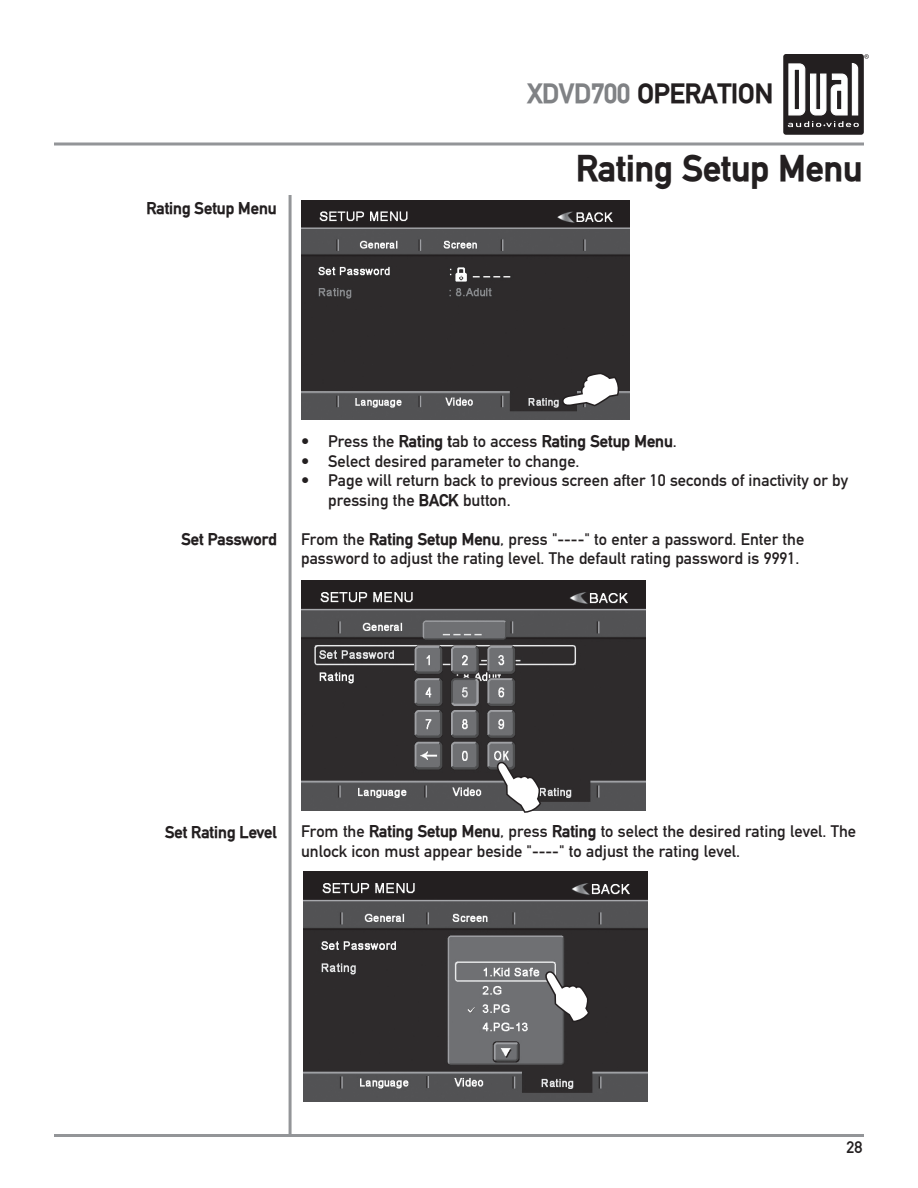
<style>
.page{position:relative;width:918px;height:1188px;background:#fff}
.page>*{position:absolute;margin:0;border:0;box-sizing:border-box;transform-origin:0 0}
.t1{font:700 36px "DIN Mittelschrift";color:#231f20}
.t2{font:700 27px "DIN Mittelschrift";color:#231f20}
.t3{font:16.5px/19.5px "DIN Mittelschrift";color:#231f20}
.t4{font:700 16.5px "DIN Mittelschrift";color:#231f20}
.s1{color:#808285}
.s2{font-weight:700}
</style>
<div class="page">
<div style="left:783px;top:54px;width:81px;height:81px;background:#231f20;border-radius:3px"></div>
<svg style="left:788px;top:54px;width:81px;height:73px"></svg>
<hr style="left:54px;top:143px;width:810px;height:3px;background:#939598">
<hr style="left:54px;top:1134px;width:810px;height:3px;background:#939598">
<hr style="left:289px;top:195px;width:3px;height:939px;background:#939598">
<img style="left:301px;top:201px;width:328px;height:218px">
<img style="left:301px;top:581px;width:345px;height:229px">
<img style="left:303px;top:872px;width:344px;height:229px">
<svg style="left:559px;top:371px;width:61px;height:39px;background:#383537"></svg>
<svg style="left:492px;top:753px;width:54px;height:60px;background:#484647"></svg>
<svg style="left:541px;top:962px;width:53px;height:64px;background:#454445"></svg>
<p class="t4" style="left:146px;top:198px;width:132px">Rating Setup Menu</p>
<h2 class="t2" style="left:528px;top:77px;width:247px"><span class="s1">XDVD700</span> OPERATION</h2>
<h1 class="t1" style="left:576px;top:147px;width:288px">Rating Setup Menu</h1>
<p class="t4" style="left:182px;top:530px;width:97px">Set Password</p>
<p class="t3" style="left:328px;top:432px;width:521px">Press the <span class="s2">Rating t</span>ab to access <span class="s2">Rating Setup Menu</span>.<br>Select desired parameter to change.<br>Page will return back to previous screen after 10 seconds of inactivity or by pressing the <span class="s2">BACK</span> button.</p>
<p class="t3" style="left:301px;top:529px;width:505px">From the <span class="s2">Rating Setup Menu</span>, press "----" to enter a password. Enter the password to adjust the rating level. The default rating password is 9991.</p>
<p class="t3" style="left:301px;top:432px;width:10px;text-align:justify">• • •</p>
<p class="t4" style="left:165px;top:822px;width:113px">Set Rating Level</p>
<p class="t3" style="left:301px;top:822px;width:557px">From the <span class="s2">Rating Setup Menu</span>, press <span class="s2">Rating</span> to select the desired rating level. The unlock icon must appear beside "----" to adjust the rating level.</p>
<p class="t3" style="left:847px;top:1138px;width:17px">28</p>
</div>
